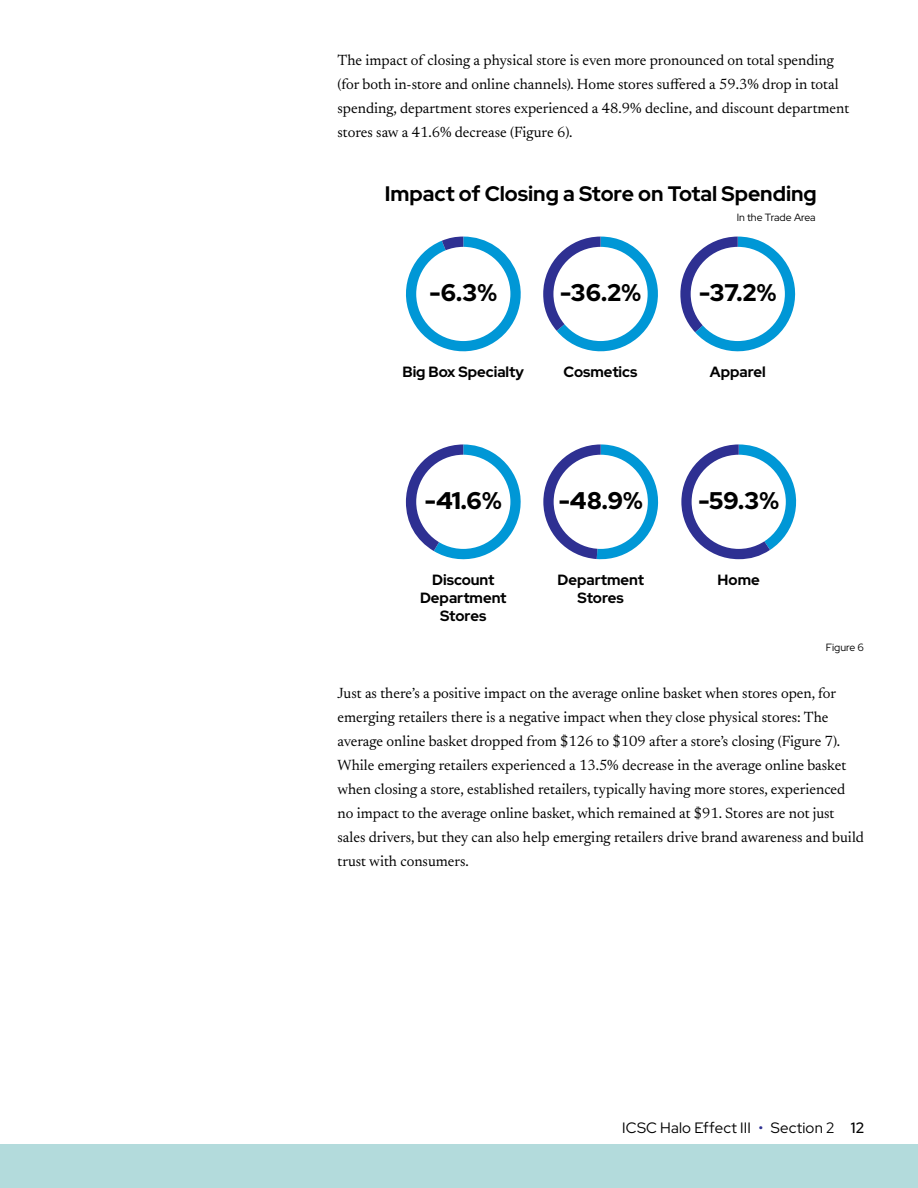
<style>
.page{position:relative;width:918px;height:1188px;background:#fff}
.page>*{position:absolute;margin:0;border:0;box-sizing:border-box;transform-origin:0 0}
.t1{font:900 24.15px "Red Hat Display";letter-spacing:-.015em;color:#000}
.t2{font:700 21px "Red Hat Display";color:#000}
.t3{font:15px/24px "Newsreader 24 pt";color:#000}
.t4{font:15px "Red Hat Display";letter-spacing:.01em;color:#000}
.t5{font:700 14.85px/17.9px "Red Hat Display";color:#000;text-align:center}
.t6{font:10.5px "Red Hat Display";color:#000}
.s1{color:#2e3092}
.s2{font-weight:500}
</style>
<div class="page">
<div style="left:0;top:1145px;width:918px;height:43px;background:#b3dbdc"></div>
<svg style="left:406px;top:444px;width:115px;height:116px"></svg>
<div style="left:416px;top:455px;width:94px;height:94px;background:#fff;border-radius:50%"></div>
<svg style="left:406px;top:237px;width:115px;height:115px"></svg>
<div style="left:416px;top:247px;width:94px;height:94px;background:#fff;border-radius:50%"></div>
<svg style="left:680px;top:237px;width:116px;height:115px"></svg>
<div style="left:691px;top:247px;width:94px;height:94px;background:#fff;border-radius:50%"></div>
<svg style="left:543px;top:237px;width:115px;height:115px"></svg>
<div style="left:553px;top:247px;width:95px;height:94px;background:#fff;border-radius:50%"></div>
<svg style="left:543px;top:444px;width:116px;height:116px"></svg>
<div style="left:554px;top:455px;width:94px;height:94px;background:#fff;border-radius:50%"></div>
<svg style="left:681px;top:444px;width:116px;height:115px"></svg>
<div style="left:692px;top:455px;width:94px;height:94px;background:#fff;border-radius:50%"></div>
<p class="t3" style="left:338px;top:47px;width:514px">The impact of closing a physical store is even more pronounced on total spending (for both in-store and online channels). Home stores suffered a 59.3% drop in total spending, department stores experienced a 48.9% decline, and discount department stores saw a 41.6% decrease (Figure 6).</p>
<h2 class="t2" style="left:385px;top:180px;width:434px">Impact of Closing a Store on Total Spending</h2>
<p class="t6" style="left:737px;top:210px;width:80px">In the Trade Area</p>
<h1 class="t1" style="left:430px;top:277px;width:69px">-6.3%</h1>
<h1 class="t1" style="left:560px;top:277px;width:82px">-36.2%</h1>
<h1 class="t1" style="left:699px;top:277px;width:79px">-37.2%</h1>
<p class="t5" style="left:402px;top:363px;width:123px">Big Box Specialty</p>
<p class="t5" style="left:564px;top:363px;width:75px">Cosmetics</p>
<p class="t5" style="left:710px;top:363px;width:57px">Apparel</p>
<h1 class="t1" style="left:425px;top:485px;width:78px">-41.6%</h1>
<h1 class="t1" style="left:559px;top:485px;width:85px">-48.9%</h1>
<h1 class="t1" style="left:698px;top:485px;width:82px">-59.3%</h1>
<p class="t5" style="left:420px;top:571px;width:88px">Discount<br>Department<br>Stores</p>
<p class="t5" style="left:557px;top:571px;width:88px">Department<br>Stores</p>
<p class="t5" style="left:718px;top:571px;width:44px">Home</p>
<p class="t6" style="left:826px;top:641px;width:40px">Figure 6</p>
<p class="t3" style="left:338px;top:680px;width:528px">Just as there’s a positive impact on the average online basket when stores open, for emerging retailers there is a negative impact when they close physical stores: The average online basket dropped from $126 to $109 after a store’s closing (Figure 7).<br>While emerging retailers experienced a 13.5% decrease in the average online basket when closing a store, established retailers, typically having more stores, experienced no impact to the average online basket, which remained at $91. Stores are not just sales drivers, but they can also help emerging retailers drive brand awareness and build trust with consumers.</p>
<p class="t4" style="left:622px;top:1118px;width:243px">ICSC Halo Effect III <span class="s1">•</span> Section 2 <span class="s2">12</span></p>
</div>
